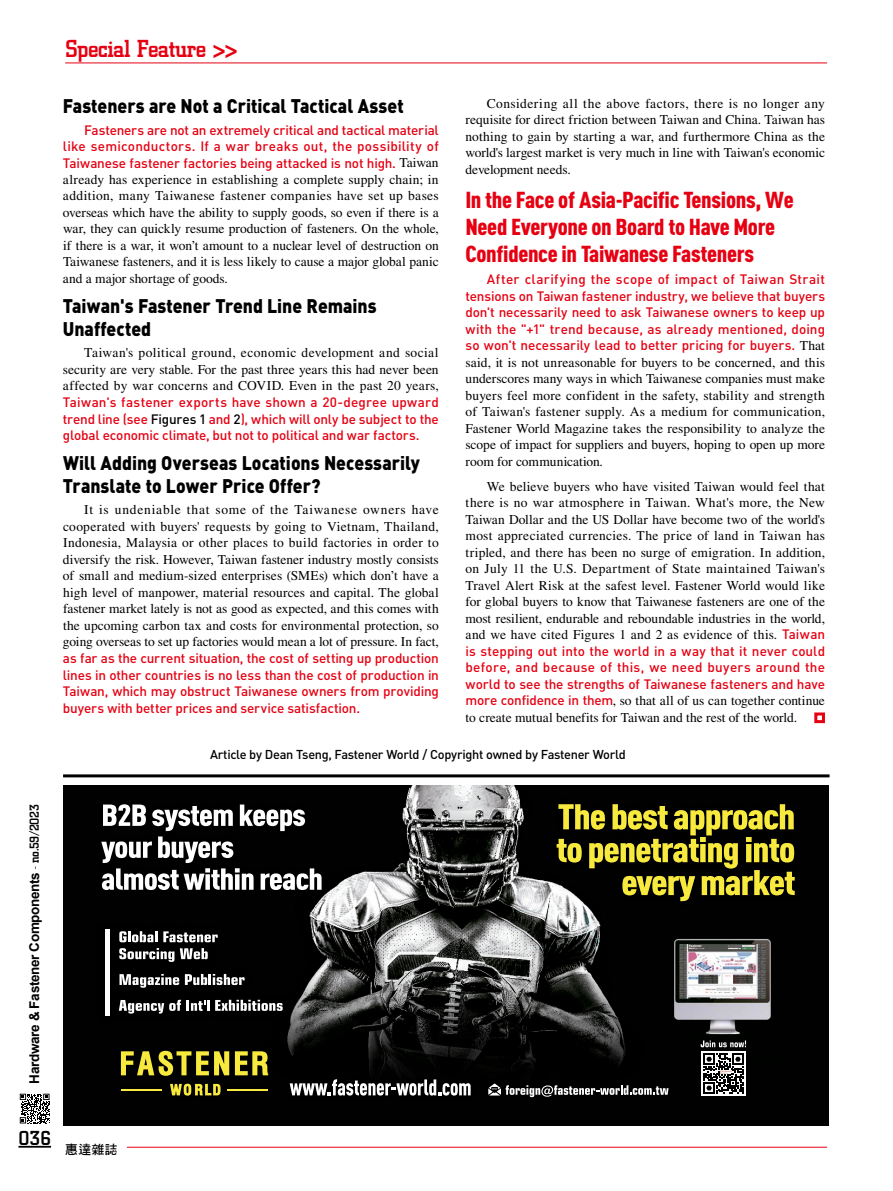
<style>
.page{position:relative;width:893px;height:1191px;background:#fff}
.page>*{position:absolute;margin:0;border:0;box-sizing:border-box;transform-origin:0 0}
.t1{font:500 25.5px "City D";letter-spacing:-.025em;color:#e60012}
.t2{font:900 22.8px/27px "DIN Cond";letter-spacing:-.015em;color:#e60012;scale:1.05 1}
.t3{font:500 21px "City D";color:#000}
.t4{font:900 19.5px/22.5px "DIN Pro";color:#000;scale:.9 1}
.t5{font:13.5px/16.5px "Times LT Std";letter-spacing:-.005em;color:#000;text-align:justify}
.t6{font:500 13.5px/16.5px "DIN Pro";letter-spacing:-.01em;color:#e60012;text-align:justify}
.t7{font:700 13.5px "Arial";letter-spacing:-.025em;color:#000}
.t8{font:500 12.75px "DIN Pro";letter-spacing:-.025em;color:#000}
.t9{font:12.75px "DF Hei Std W7";color:#000}
.s1{font-family:"City D";font-weight:500}
.s2{font-family:"Times LT Std";font-weight:400;color:#000}
.s3{color:#000}
.s4{font-family:"DIN Pro";font-weight:500;color:#e60012}
</style>
<div class="page">
<div style="left:63px;top:785px;width:765px;height:340px;background:#000100"></div>
<img style="left:309px;top:785px;width:317px;height:313px">
<img style="left:674px;top:959px;width:97px;height:86px">
<svg style="left:701px;top:1093px;width:45px;height:3px"></svg>
<svg style="left:701px;top:1040px;width:70px;height:53px"></svg>
<svg style="left:488px;top:1083px;width:181px;height:14px"></svg>
<img style="left:309px;top:799px;width:18px;height:96px">
<svg style="left:101px;top:804px;width:221px;height:86px"></svg>
<img style="left:551px;top:798px;width:75px;height:6px">
<svg style="left:501px;top:804px;width:294px;height:155px"></svg>
<img style="left:105px;top:929px;width:121px;height:87px">
<hr style="left:105px;top:929px;width:4px;height:86px;background:#fff">
<svg style="left:119px;top:931px;width:38px;height:11px"></svg>
<svg style="left:163px;top:931px;width:55px;height:11px"></svg>
<svg style="left:119px;top:948px;width:55px;height:14px"></svg>
<svg style="left:180px;top:948px;width:28px;height:11px"></svg>
<svg style="left:119px;top:974px;width:353px;height:124px"></svg>
<hr style="left:65px;top:63px;width:762px;height:1px;background:#e60012">
<hr style="left:18px;top:1145px;width:33px;height:2px;background:#000">
<hr style="left:127px;top:1147px;width:700px;height:1px;background:#e60012">
<svg style="left:20px;top:1093px;width:30px;height:30px"></svg>
<div style="left:814px;top:712px;width:11px;height:11px;border:3px solid #e60012"></div>
<hr style="left:63px;top:774px;width:766px;height:3px;background:#000">
<p class="t7" style="left:25px;top:1083px;width:281px;rotate:-90deg">Hardware &amp; Fastener Components <span class="s1">- no.59/2023</span></p>
<h1 class="t1" style="left:65px;top:35px;width:174px">Special Feature &gt;&gt;</h1>
<h3 class="t4" style="left:63px;top:94px;width:380px">Fasteners are Not a Critical Tactical Asset</h3>
<p class="t6" style="left:63px;top:121px;width:377px;text-indent:21px">Fasteners are not an extremely critical and tactical material like semiconductors. If a war breaks out, the possibility of Taiwanese fastener factories being attacked is not high. <span class="s2">Taiwan</span></p>
<p class="t5" style="left:63px;top:171px;width:377px">already has experience in establishing a complete supply chain; in addition, many Taiwanese fastener companies have set up bases overseas which have the ability to supply goods, so even if there is a war, they can quickly resume production of fasteners. On the whole, if there is a war, it won’t amount to a nuclear level of destruction on Taiwanese fasteners, and it is less likely to cause a major global panic and a major shortage of goods.</p>
<h3 class="t4" style="left:63px;top:294px;width:350px">Taiwan's Fastener Trend Line Remains<br>Unaffected</h3>
<p class="t5" style="left:63px;top:344px;width:377px;text-indent:21px">Taiwan's political ground, economic development and social security are very stable. For the past three years this had never been affected by war concerns and COVID. Even in the past 20 years,</p>
<p class="t6" style="left:63px;top:393px;width:377px">Taiwan's fastener exports have shown a 20-degree upward trend line (see <span class="s3">Figures 1</span> and <span class="s3">2</span>), which will only be subject to the global economic climate, but not to political and war factors.</p>
<h3 class="t4" style="left:63px;top:451px;width:398px">Will Adding Overseas Locations Necessarily<br>Translate to Lower Price Offer?</h3>
<p class="t5" style="left:63px;top:501px;width:377px;text-indent:21px">It is undeniable that some of the Taiwanese owners have cooperated with buyers' requests by going to Vietnam, Thailand, Indonesia, Malaysia or other places to build factories in order to diversify the risk. However, Taiwan fastener industry mostly consists of small and medium-sized enterprises (SMEs) which don’t have a high level of manpower, material resources and capital. The global fastener market lately is not as good as expected, and this comes with the upcoming carbon tax and costs for environmental protection, so going overseas to set up factories would mean a lot of pressure. In fact,</p>
<p class="t6" style="left:63px;top:649px;width:378px">as far as the current situation, the cost of setting up production lines in other countries is no less than the cost of production in Taiwan, which may obstruct Taiwanese owners from providing buyers with better prices and service satisfaction.</p>
<p class="t5" style="left:466px;top:95px;width:361px;text-indent:21px">Considering all the above factors, there is no longer any requisite for direct friction between Taiwan and China. Taiwan has nothing to gain by starting a war, and furthermore China as the world's largest market is very much in line with Taiwan's economic development needs.</p>
<h2 class="t2" style="left:465px;top:185px;width:314px">In the Face of Asia-Pacific Tensions, We<br>Need Everyone on Board to Have More<br>Confidence in Taiwanese Fasteners</h2>
<p class="t6" style="left:465px;top:271px;width:361px;text-indent:21px">After clarifying the scope of impact of Taiwan Strait tensions on Taiwan fastener industry, we believe that buyers don't necessarily need to ask Taiwanese owners to keep up with the "+1" trend because, as already mentioned, doing so won't necessarily lead to better pricing for buyers. <span class="s2">That</span></p>
<p class="t5" style="left:465px;top:354px;width:361px">said, it is not unreasonable for buyers to be concerned, and this underscores many ways in which Taiwanese companies must make buyers feel more confident in the safety, stability and strength of Taiwan's fastener supply. As a medium for communication, Fastener World Magazine takes the responsibility to analyze the scope of impact for suppliers and buyers, hoping to open up more room for communication.</p>
<p class="t5" style="left:465px;top:478px;width:361px;text-indent:21px">We believe buyers who have visited Taiwan would feel that there is no war atmosphere in Taiwan. What's more, the New Taiwan Dollar and the US Dollar have become two of the world's most appreciated currencies. The price of land in Taiwan has tripled, and there has been no surge of emigration. In addition, on July 11 the U.S. Department of State maintained Taiwan's Travel Alert Risk at the safest level. Fastener World would like for global buyers to know that Taiwanese fasteners are one of the most resilient, endurable and reboundable industries in the world, and we have cited Figures 1 and 2 as evidence of this. <span class="s4">Taiwan</span></p>
<p class="t6" style="left:465px;top:642px;width:361px">is stepping out into the world in a way that it never could before, and because of this, we need buyers around the world to see the strengths of Taiwanese fasteners and have</p>
<p class="t5" style="left:465px;top:692px;width:361px"><span class="s4">more confidence in them</span>, so that all of us can together continue to create mutual benefits for Taiwan and the rest of the world.</p>
<p class="t8" style="left:210px;top:745px;width:417px">Article by Dean Tseng, Fastener World / Copyright owned by Fastener World</p>
<h3 class="t3" style="left:18px;top:1126px;width:34px">036</h3>
<p class="t9" style="left:65px;top:1142px;width:54px">惠達雜誌</p>
</div>
